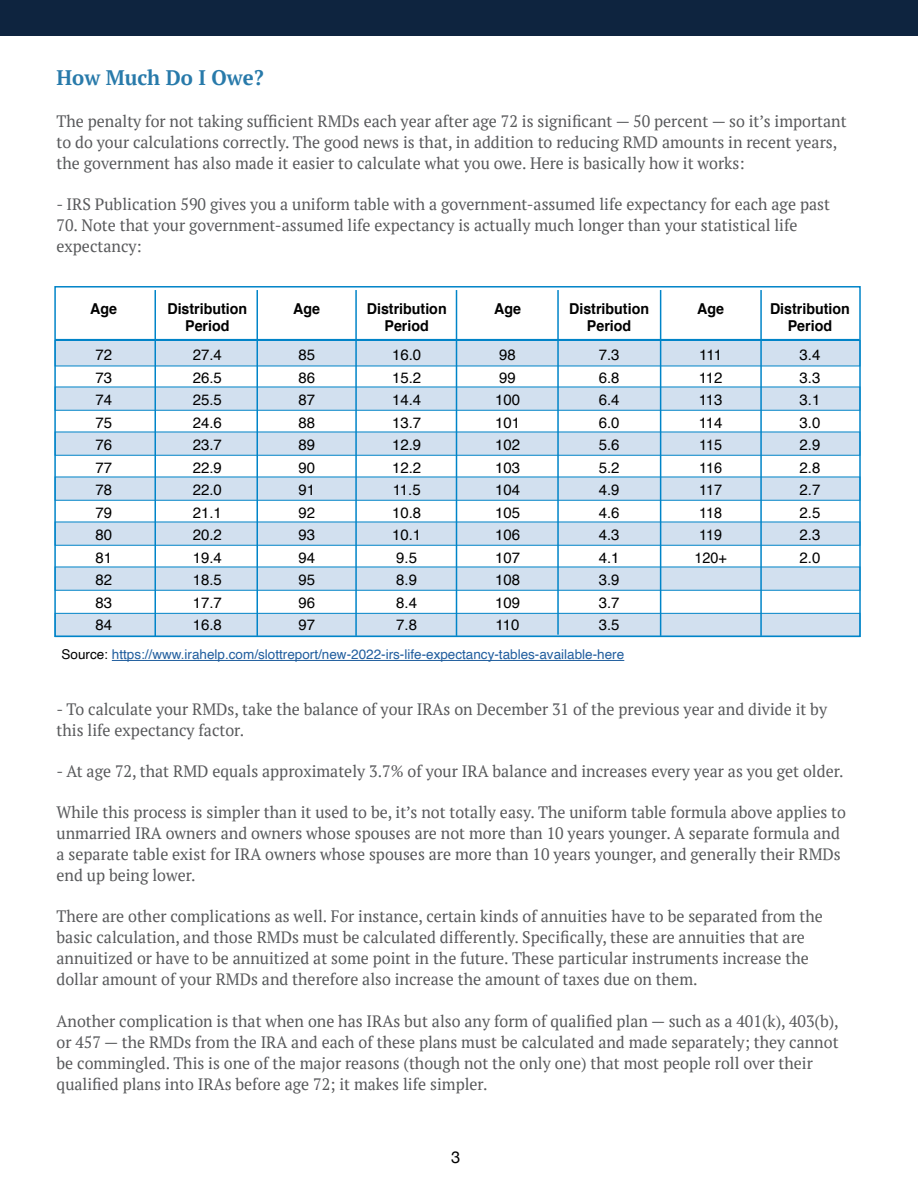
<style>
.page{position:relative;width:918px;height:1188px;background:#fff}
.page>*{position:absolute;margin:0;border:0;box-sizing:border-box;transform-origin:0 0}
.t1{font:700 21px "PT Serif";color:#287aaa}
.t2{font:16.5px/21px "PT Serif";color:#58595b}
.t3{font:16.5px "Helvetica Neue";color:#000}
.t4{font:15px/22.5px "Helvetica";color:#000;text-align:justify}
.t5{font:700 15px/16.5px "Helvetica";color:#000;text-align:center;scale:.95 1}
.t6{font:15px/22.5px "Helvetica";letter-spacing:-.035em;color:#000;text-align:center}
.t7{font:13.5px "Helvetica";color:#215e9e}
.s1{color:#000}
</style>
<div class="page">
<div style="left:0;top:0;width:918px;height:36px;background:#0e243f"></div>
<div style="left:55px;top:567px;width:805px;height:24px;background:#d2e0ef;border:1px solid #0084c8"></div>
<div style="left:55px;top:613px;width:805px;height:24px;background:#d2e0ef;border:1px solid #0084c8"></div>
<div style="left:55px;top:522px;width:805px;height:24px;background:#d2e0ef;border:1px solid #0084c8"></div>
<div style="left:55px;top:477px;width:805px;height:24px;background:#d2e0ef;border:1px solid #0084c8"></div>
<div style="left:55px;top:432px;width:805px;height:24px;background:#d2e0ef;border:1px solid #0084c8"></div>
<div style="left:55px;top:387px;width:805px;height:24px;background:#d2e0ef;border:1px solid #0084c8"></div>
<div style="left:55px;top:340px;width:805px;height:26px;background:#d2e0ef;border:1px solid #0084c8"></div>
<hr style="left:55px;top:339px;width:805px;height:1px;background:#0084c8">
<hr style="left:154px;top:290px;width:2px;height:347px;background:#0084c8">
<hr style="left:256px;top:290px;width:2px;height:346px;background:#0084c8">
<hr style="left:355px;top:290px;width:2px;height:346px;background:#0084c8">
<hr style="left:456px;top:290px;width:1px;height:346px;background:#0084c8">
<hr style="left:557px;top:290px;width:2px;height:345px;background:#0084c8">
<hr style="left:660px;top:290px;width:1px;height:346px;background:#0084c8">
<hr style="left:760px;top:290px;width:2px;height:346px;background:#0084c8">
<hr style="left:112px;top:660px;width:512px;height:1px;background:#215e9e">
<div style="left:54px;top:286px;width:807px;height:351px;border:2px solid #0084c8"></div>
<p class="t1" style="left:57px;top:64px;width:209px">How Much Do I Owe?</p>
<p class="t2" style="left:57px;top:110px;width:792px">The penalty for not taking sufficient RMDs each year after age 72 is significant — 50 percent — so it’s important to do your calculations correctly. The good news is that, in addition to reducing RMD amounts in recent years, the government has also made it easier to calculate what you owe. Here is basically how it works:</p>
<p class="t2" style="left:57px;top:193px;width:775px">- IRS Publication 590 gives you a uniform table with a government-assumed life expectancy for each age past</p>
<p class="t2" style="left:57px;top:214px;width:743px">70. Note that your government-assumed life expectancy is actually much longer than your statistical life expectancy:</p>
<p class="t5" style="left:90px;top:301px;width:30px">Age</p>
<p class="t5" style="left:167px;top:301px;width:86px">Distribution<br>Period</p>
<p class="t5" style="left:293px;top:301px;width:30px">Age</p>
<p class="t5" style="left:367px;top:301px;width:86px">Distribution<br>Period</p>
<p class="t5" style="left:494px;top:301px;width:30px">Age</p>
<p class="t5" style="left:569px;top:301px;width:86px">Distribution<br>Period</p>
<p class="t5" style="left:697px;top:301px;width:30px">Age</p>
<p class="t5" style="left:770px;top:301px;width:86px">Distribution<br>Period</p>
<p class="t4" style="left:95px;top:344px;width:18px">72<br>73<br>74<br>75<br>76<br>77<br>78<br>79<br>80<br>81<br>82<br>83<br>84</p>
<p class="t4" style="left:193px;top:344px;width:31px">27.4<br>26.5<br>25.5<br>24.6<br>23.7<br>22.9<br>22.0<br>21.1<br>20.2<br>19.4<br>18.5<br>17.7<br>16.8</p>
<p class="t4" style="left:298px;top:344px;width:18px">85<br>86<br>87<br>88<br>89<br>90<br>91<br>92<br>93<br>94<br>95<br>96<br>97</p>
<p class="t4" style="left:392px;top:344px;width:31px;text-align:left">16.0<br>15.2<br>14.4<br>13.7<br>12.9<br>12.2<br>11.5<br>10.8<br>10.1<br>9.5<br>8.9<br>8.4<br>7.8</p>
<p class="t4" style="left:495px;top:344px;width:27px;text-align:left">98<br>99<br>100<br>101<br>102<br>103<br>104<br>105<br>106<br>107<br>108<br>109<br>110</p>
<p class="t4" style="left:599px;top:344px;width:22px">7.3<br>6.8<br>6.4<br>6.0<br>5.6<br>5.2<br>4.9<br>4.6<br>4.3<br>4.1<br>3.9<br>3.7<br>3.5</p>
<p class="t6" style="left:694px;top:344px;width:34px">111<br>112<br>113<br>114<br>115<br>116<br>117<br>118<br>119<br>120+</p>
<p class="t4" style="left:800px;top:344px;width:22px">3.4<br>3.3<br>3.1<br>3.0<br>2.9<br>2.8<br>2.7<br>2.5<br>2.3<br>2.0</p>
<p class="t7" style="left:62px;top:644px;width:564px"><span class="s1">Source:</span> https://www.irahelp.com/slottreport/new-2022-irs-life-expectancy-tables-available-here</p>
<p class="t2" style="left:57px;top:698px;width:772px">- To calculate your RMDs, take the balance of your IRAs on December 31 of the previous year and divide it by this life expectancy factor.</p>
<p class="t2" style="left:57px;top:760px;width:789px">- At age 72, that RMD equals approximately 3.7% of your IRA balance and increases every year as you get older.</p>
<p class="t2" style="left:57px;top:802px;width:791px">While this process is simpler than it used to be, it’s not totally easy. The uniform table formula above applies to unmarried IRA owners and owners whose spouses are not more than 10 years younger. A separate formula and a separate table exist for IRA owners whose spouses are more than 10 years younger, and generally their RMDs end up being lower.</p>
<p class="t2" style="left:57px;top:906px;width:768px">There are other complications as well. For instance, certain kinds of annuities have to be separated from the basic calculation, and those RMDs must be calculated differently. Specifically, these are annuities that are annuitized or have to be annuitized at some point in the future. These particular instruments increase the dollar amount of your RMDs and therefore also increase the amount of taxes due on them.</p>
<p class="t2" style="left:57px;top:1010px;width:784px">Another complication is that when one has IRAs but also any form of qualified plan — such as a 401(k), 403(b), or 457 — the RMDs from the IRA and each of these plans must be calculated and made separately; they cannot be commingled. This is one of the major reasons (though not the only one) that most people roll over their qualified plans into IRAs before age 72; it makes life simpler.</p>
<p class="t3" style="left:451px;top:1145px;width:11px">3</p>
</div>
